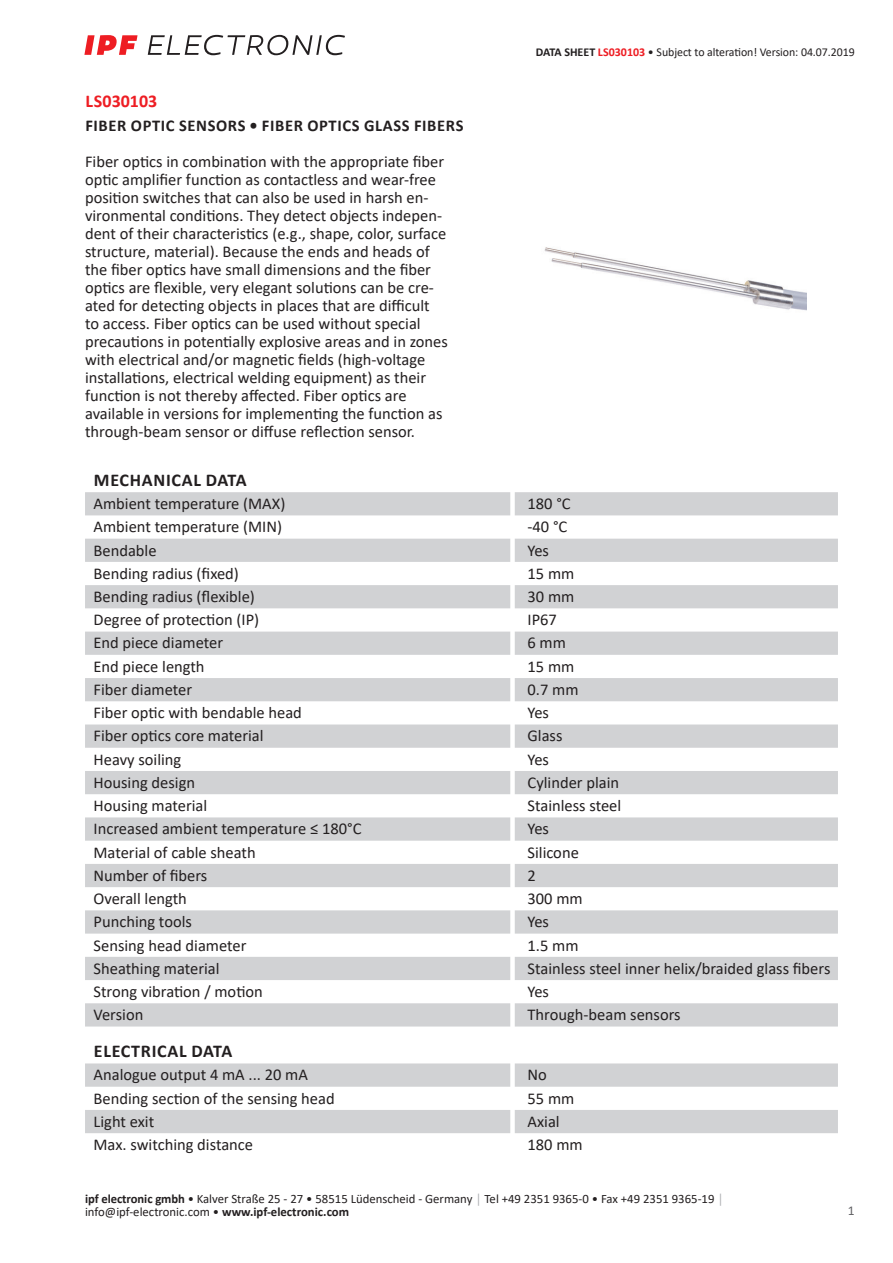
<style>
.page{position:relative;width:893px;height:1263px;background:#fff}
.page>*{position:absolute;margin:0;border:0;box-sizing:border-box;transform-origin:0 0}
.t1{font:700 18px "Calibri";letter-spacing:.04em;color:#231f20}
.t2{font:700 18px "Calibri";color:#ee1d23}
.t3{font:16.5px/18px "Calibri";color:#231f20}
.t4{font:700 16.5px "Calibri";letter-spacing:.04em;color:#231f20}
.t5{font:13.5px "Calibri";color:#636366}
.t6{font:12.75px/12.6px "Calibri";color:#231f20}
.t7{font:12px "Calibri";letter-spacing:-.005em;color:#231f20}
.s1{font-weight:700}
.s2{font-weight:700;color:#ee1d23}
.s3{color:#a8a9ad}
</style>
<div class="page">
<svg style="left:148px;top:35px;width:197px;height:20px"></svg>
<svg style="left:84px;top:35px;width:54px;height:20px"></svg>
<svg style="left:85px;top:492px;width:753px;height:534px;fill:#d5d6d8"></svg>
<svg style="left:85px;top:1063px;width:753px;height:70px;fill:#d1d2d4"></svg>
<img style="left:544px;top:247px;width:262px;height:64px">
<p class="t7" style="left:536px;top:44px;width:320px"><span class="s1">DATA SHEET</span> <span class="s2">LS030103</span> • Subject to alteration! Version: 04.07.2019</p>
<p class="t2" style="left:85px;top:88px;width:73px">LS030103</p>
<p class="t4" style="left:85px;top:114px;width:380px">FIBER OPTIC SENSORS • FIBER OPTICS GLASS FIBERS</p>
<p class="t3" style="left:85px;top:152px;width:364px">Fiber optics in combination with the appropriate fiber optic amplifier function as contactless and wear-free position switches that can also be used in harsh en&shy;vironmental conditions. They detect objects indepen&shy;dent of their characteristics (e.g., shape, color, surface structure, material). Because the ends and heads of the fiber optics have small dimensions and the fiber optics are flexible, very elegant solutions can be cre&shy;ated for detecting objects in places that are difficult to access. Fiber optics can be used without special precautions in potentially explosive areas and in zones with electrical and/or magnetic fields (high-voltage installations, electrical welding equipment) as their function is not thereby affected. Fiber optics are available in versions for implementing the function as through-beam sensor or diffuse reflection sensor.</p>
<p class="t1" style="left:94px;top:467px;width:154px">MECHANICAL DATA</p>
<p class="t3" style="left:94px;top:494px;width:193px">Ambient temperature (MAX)</p>
<p class="t3" style="left:527px;top:494px;width:45px">180 °C</p>
<p class="t3" style="left:94px;top:517px;width:190px">Ambient temperature (MIN)</p>
<p class="t3" style="left:527px;top:517px;width:41px">-40 °C</p>
<p class="t3" style="left:94px;top:541px;width:65px">Bendable</p>
<p class="t3" style="left:527px;top:541px;width:23px">Yes</p>
<p class="t3" style="left:94px;top:564px;width:147px">Bending radius (fixed)</p>
<p class="t3" style="left:527px;top:564px;width:48px">15 mm</p>
<p class="t3" style="left:94px;top:587px;width:163px">Bending radius (flexible)</p>
<p class="t3" style="left:527px;top:587px;width:48px">30 mm</p>
<p class="t3" style="left:94px;top:610px;width:167px">Degree of protection (IP)</p>
<p class="t3" style="left:527px;top:610px;width:31px">IP67</p>
<p class="t3" style="left:94px;top:633px;width:131px">End piece diameter</p>
<p class="t3" style="left:527px;top:633px;width:40px">6 mm</p>
<p class="t3" style="left:94px;top:657px;width:113px">End piece length</p>
<p class="t3" style="left:527px;top:657px;width:48px">15 mm</p>
<p class="t3" style="left:94px;top:680px;width:100px">Fiber diameter</p>
<p class="t3" style="left:527px;top:680px;width:52px">0.7 mm</p>
<p class="t3" style="left:94px;top:703px;width:210px">Fiber optic with bendable head</p>
<p class="t3" style="left:527px;top:703px;width:23px">Yes</p>
<p class="t3" style="left:94px;top:726px;width:172px">Fiber optics core material</p>
<p class="t3" style="left:527px;top:726px;width:36px">Glass</p>
<p class="t3" style="left:94px;top:750px;width:89px">Heavy soiling</p>
<p class="t3" style="left:527px;top:750px;width:23px">Yes</p>
<p class="t3" style="left:94px;top:773px;width:103px">Housing design</p>
<p class="t3" style="left:527px;top:773px;width:93px">Cylinder plain</p>
<p class="t3" style="left:94px;top:796px;width:115px">Housing material</p>
<p class="t3" style="left:527px;top:796px;width:95px">Stainless steel</p>
<p class="t3" style="left:94px;top:819px;width:269px">Increased ambient temperature ≤ 180°C</p>
<p class="t3" style="left:527px;top:819px;width:23px">Yes</p>
<p class="t3" style="left:94px;top:843px;width:164px">Material of cable sheath</p>
<p class="t3" style="left:527px;top:843px;width:53px">Silicone</p>
<p class="t3" style="left:94px;top:866px;width:115px">Number of fibers</p>
<p class="t3" style="left:527px;top:866px;width:10px">2</p>
<p class="t3" style="left:94px;top:889px;width:95px">Overall length</p>
<p class="t3" style="left:527px;top:889px;width:57px">300 mm</p>
<p class="t3" style="left:94px;top:912px;width:100px">Punching tools</p>
<p class="t3" style="left:527px;top:912px;width:23px">Yes</p>
<p class="t3" style="left:94px;top:936px;width:155px">Sensing head diameter</p>
<p class="t3" style="left:527px;top:936px;width:52px">1.5 mm</p>
<p class="t3" style="left:94px;top:959px;width:128px">Sheathing material</p>
<p class="t3" style="left:527px;top:959px;width:304px">Stainless steel inner helix/braided glass fibers</p>
<p class="t3" style="left:94px;top:982px;width:171px">Strong vibration / motion</p>
<p class="t3" style="left:527px;top:982px;width:23px">Yes</p>
<p class="t3" style="left:94px;top:1005px;width:51px">Version</p>
<p class="t3" style="left:527px;top:1005px;width:155px">Through-beam sensors</p>
<p class="t1" style="left:94px;top:1038px;width:140px">ELECTRICAL DATA</p>
<p class="t3" style="left:94px;top:1065px;width:216px">Analogue output 4 mA ... 20 mA</p>
<p class="t3" style="left:527px;top:1065px;width:21px">No</p>
<p class="t3" style="left:94px;top:1089px;width:243px">Bending section of the sensing head</p>
<p class="t3" style="left:527px;top:1089px;width:48px">55 mm</p>
<p class="t3" style="left:94px;top:1112px;width:62px">Light exit</p>
<p class="t3" style="left:527px;top:1112px;width:34px">Axial</p>
<p class="t3" style="left:94px;top:1135px;width:161px">Max. switching distance</p>
<p class="t3" style="left:527px;top:1135px;width:57px">180 mm</p>
<p class="t6" style="left:85px;top:1192px;width:640px"><span class="s1">ipf electronic gmbh</span> • Kalver Straße 25 - 27 • 58515 Lüdenscheid - Germany <span class="s3">│</span> Tel +49 2351 9365-0 • Fax +49 2351 9365-19 <span class="s3">│ </span>info@ipf-electronic.com • <span class="s1">www.ipf-electronic.com</span></p>
<p class="t5" style="left:848px;top:1201px;width:8px">1</p>
</div>
